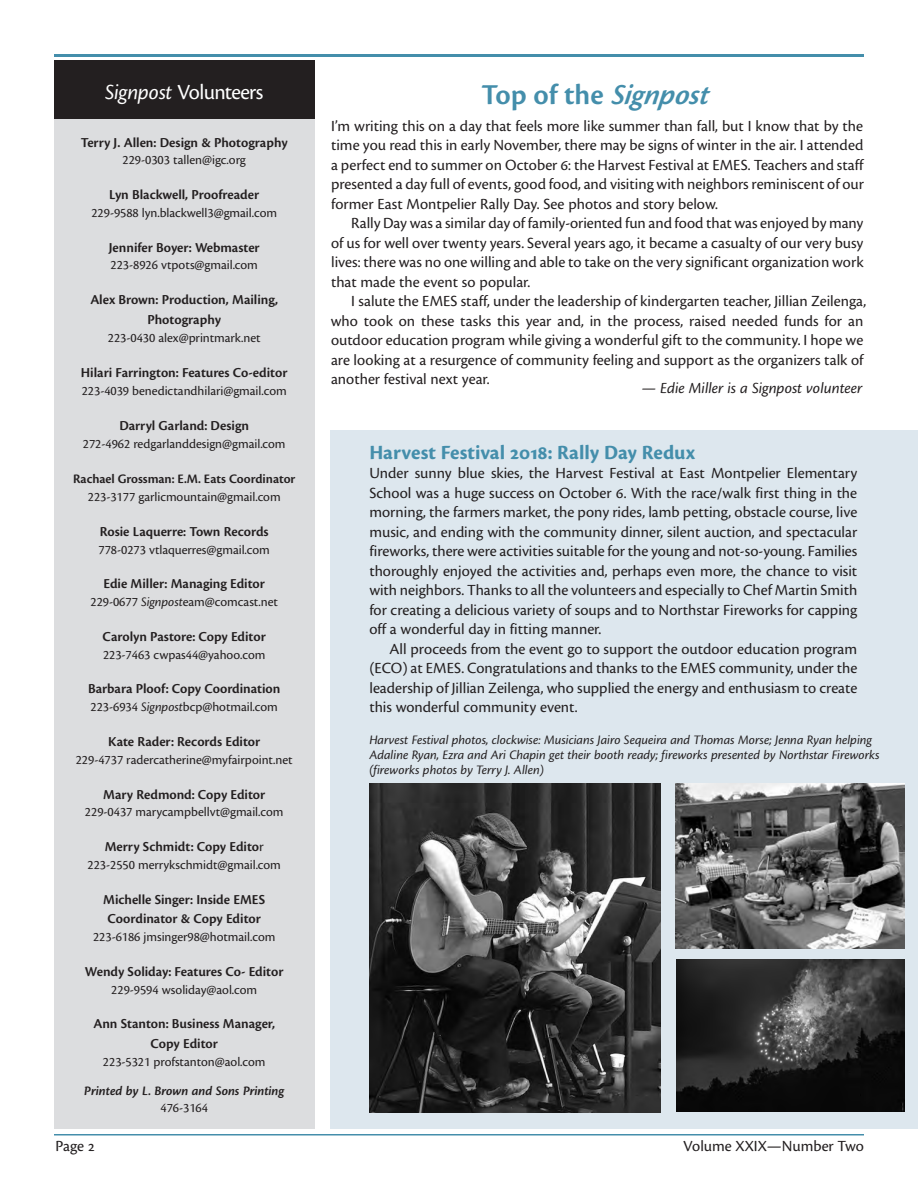
<style>
.page{position:relative;width:918px;height:1188px;background:#fff}
.page>*{position:absolute;margin:0;border:0;box-sizing:border-box;transform-origin:0 0}
.t1{font:600 30px "Cronos Pro";color:#448eab}
.t2{font:22.5px "Cronos Pro";letter-spacing:-.03em;color:#fff}
.t3{font:700 21px "Cronos Pro";color:#448eab}
.t4{font:16.2px/19.5px "Cronos Pro";color:#231f20;text-align:justify}
.t5{font:italic 16.2px "Cronos Pro";letter-spacing:-.005em;color:#231f20}
.t6{font:600 14.25px/19.8px "Cronos Pro";letter-spacing:-.005em;color:#231f20;text-align:center}
.t7{font:13.5px "Cronos Pro";letter-spacing:-.005em;color:#231f20}
.t8{font:italic 13.5px/15px "Cronos Pro";letter-spacing:-.005em;color:#231f20}
.t9{font:600 13.5px "Cronos Pro";letter-spacing:-.005em;color:#231f20}
.t10{font:italic 600 13.5px "Cronos Pro";letter-spacing:-.005em;color:#231f20}
.s1{font-style:italic}
.s2{font-weight:400}
</style>
<div class="page">
<hr style="left:54px;top:1134px;width:810px;height:2px;background:#448eab">
<hr style="left:54px;top:54px;width:810px;height:3px;background:#448eab">
<div style="left:330px;top:430px;width:588px;height:698px;background:#dde7ee"></div>
<div style="left:54px;top:61px;width:260px;height:58px;background:#231f20"></div>
<div style="left:54px;top:119px;width:260px;height:1009px;background:#dcdddf"></div>
<img style="left:676px;top:784px;width:228px;height:164px">
<img style="left:676px;top:960px;width:228px;height:152px">
<img style="left:369px;top:784px;width:292px;height:328px">
<h2 class="t2" style="left:105px;top:79px;width:160px"><span class="s1">Signpost</span> Volunteers</h2>
<p class="t6" style="left:81px;top:132px;width:208px">Terry J. Allen: Design &amp; Photography</p>
<p class="t7" style="left:123px;top:152px;width:125px">229-0303 tallen@igc.org</p>
<p class="t6" style="left:109px;top:185px;width:151px">Lyn Blackwell, Proofreader</p>
<p class="t7" style="left:91px;top:205px;width:187px">229-9588 lyn.blackwell3@gmail.com</p>
<p class="t6" style="left:109px;top:237px;width:152px">Jennifer Boyer: Webmaster</p>
<p class="t7" style="left:111px;top:257px;width:149px">223-8926 vtpots@gmail.com</p>
<p class="t6" style="left:90px;top:290px;width:189px">Alex Brown: Production, Mailing,<br>Photography</p>
<p class="t7" style="left:108px;top:330px;width:154px">223-0430 alex@printmark.net</p>
<p class="t6" style="left:81px;top:363px;width:208px">Hilari Farrington: Features Co-editor</p>
<p class="t7" style="left:82px;top:383px;width:207px">223-4039 benedictandhilari@gmail.com</p>
<p class="t6" style="left:119px;top:416px;width:131px">Darryl Garland: Design</p>
<p class="t7" style="left:83px;top:436px;width:204px">272-4962 redgarlanddesign@gmail.com</p>
<p class="t9" style="left:73px;top:471px;width:224px">Rachael Grossman: E.M. Eats Coordinator</p>
<p class="t7" style="left:88px;top:489px;width:194px">223-3177 garlicmountain@gmail.com</p>
<p class="t6" style="left:100px;top:522px;width:170px">Rosie Laquerre: Town Records</p>
<p class="t7" style="left:99px;top:542px;width:173px">778-0273 vtlaquerres@gmail.com</p>
<p class="t6" style="left:104px;top:574px;width:163px">Edie Miller: Managing Editor</p>
<p class="t7" style="left:90px;top:594px;width:189px">229-0677 <span class="s1">Signpost</span>eam@comcast.net</p>
<p class="t6" style="left:103px;top:627px;width:165px">Carolyn Pastore: Copy Editor</p>
<p class="t7" style="left:103px;top:647px;width:164px">223-7463 cwpas44@yahoo.com</p>
<p class="t6" style="left:88px;top:679px;width:194px">Barbara Ploof: Copy Coordination</p>
<p class="t7" style="left:91px;top:699px;width:189px">223-6934 <span class="s1">Signpost</span>bcp@hotmail.com</p>
<p class="t6" style="left:108px;top:732px;width:153px">Kate Rader: Records Editor</p>
<p class="t7" style="left:76px;top:752px;width:218px">229-4737 radercatherine@myfairpoint.net</p>
<p class="t6" style="left:103px;top:784px;width:164px">Mary Redmond: Copy Editor</p>
<p class="t7" style="left:85px;top:804px;width:200px">229-0437 marycampbellvt@gmail.com</p>
<p class="t6" style="left:105px;top:837px;width:161px">Merry Schmidt: Copy Edito<span class="s2">r</span></p>
<p class="t7" style="left:88px;top:857px;width:195px">223-2550 merrykschmidt@gmail.com</p>
<p class="t6" style="left:103px;top:889px;width:164px">Michelle Singer: Inside EMES<br>Coordinator &amp; Copy Editor</p>
<p class="t7" style="left:93px;top:929px;width:184px">223-6186 jmsinger98@hotmail.com</p>
<p class="t6" style="left:85px;top:962px;width:200px">Wendy Soliday: Features Co- Editor</p>
<p class="t7" style="left:111px;top:982px;width:147px">229-9594 wsoliday@aol.com</p>
<p class="t6" style="left:93px;top:1014px;width:183px">Ann Stanton: Business Manager,<br>Copy Editor</p>
<p class="t7" style="left:103px;top:1054px;width:164px">223-5321 profstanton@aol.com</p>
<p class="t10" style="left:84px;top:1083px;width:201px">Printed by L. Brown and Sons Printing</p>
<p class="t7" style="left:160px;top:1100px;width:49px">476-3164</p>
<h1 class="t1" style="left:481px;top:78px;width:234px">Top of the <span class="s1">Signpost</span></h1>
<p class="t4" style="left:331px;top:116px;width:535px">I’m writing this on a day that feels more like summer than fall, but I know that by the time you read this in early November, there may be signs of winter in the air. I attended a perfect end to summer on October 6: the Harvest Festival at EMES. Teachers and staff presented a day full of events, good food, and visiting with neighbors reminiscent of our former East Montpelier Rally Day. See photos and story below.</p>
<p class="t4" style="left:331px;top:213px;width:534px;text-indent:20px">Rally Day was a similar day of family-oriented fun and food that was enjoyed by many of us for well over twenty years. Several years ago, it became a casualty of our very busy lives: there was no one willing and able to take on the very significant organization work that made the event so popular.</p>
<p class="t4" style="left:331px;top:291px;width:537px;text-align:left;text-indent:20px">I salute the EMES staff, under the leadership of kindergarten teacher, Jillian Zeilenga, who took on these tasks this year and, in the process, raised needed funds for an outdoor education program while giving a wonderful gift to the community. I hope we are looking at a resurgence of community feeling and support as the organizers talk of another festival next year.</p>
<p class="t5" style="left:642px;top:379px;width:222px">— Edie Miller is a Signpost volunteer</p>
<p class="t3" style="left:369px;top:440px;width:327px">Harvest Festival 2018: Rally Day Redux</p>
<p class="t4" style="left:369px;top:464px;width:490px">Under sunny blue skies, the Harvest Festival at East Montpelier Elementary School was a huge success on October 6. With the race/walk first thing in the morning, the farmers market, the pony rides, lamb petting, obstacle course, live music, and ending with the community dinner, silent auction, and spectacular fireworks, there were activities suitable for the young and not-so-young. Families thoroughly enjoyed the activities and, perhaps even more, the chance to visit with neighbors. Thanks to all the volunteers and especially to Chef Martin Smith for creating a delicious variety of soups and to Northstar Fireworks for capping off a wonderful day in fitting manner.</p>
<p class="t4" style="left:369px;top:639px;width:489px;text-indent:20px">All proceeds from the event go to support the outdoor education program (ECO) at EMES. Congratulations and thanks to the EMES community, under the leadership of Jillian Zeilenga, who supplied the energy and enthusiasm to create this wonderful community event.</p>
<p class="t8" style="left:369px;top:732px;width:512px">Harvest Festival photos, clockwise: Musicians Jairo Sequeira and Thomas Morse; Jenna Ryan helping<br>Adaline Ryan, Ezra and Ari Chapin get their booth ready; fireworks presented by Northstar Fireworks (fireworks photos by Terry J. Allen)</p>
<p class="t4" style="left:56px;top:1136px;width:41px">Page 2</p>
<p class="t4" style="left:683px;top:1136px;width:182px">Volume XXIX—Number Two</p>
</div>
